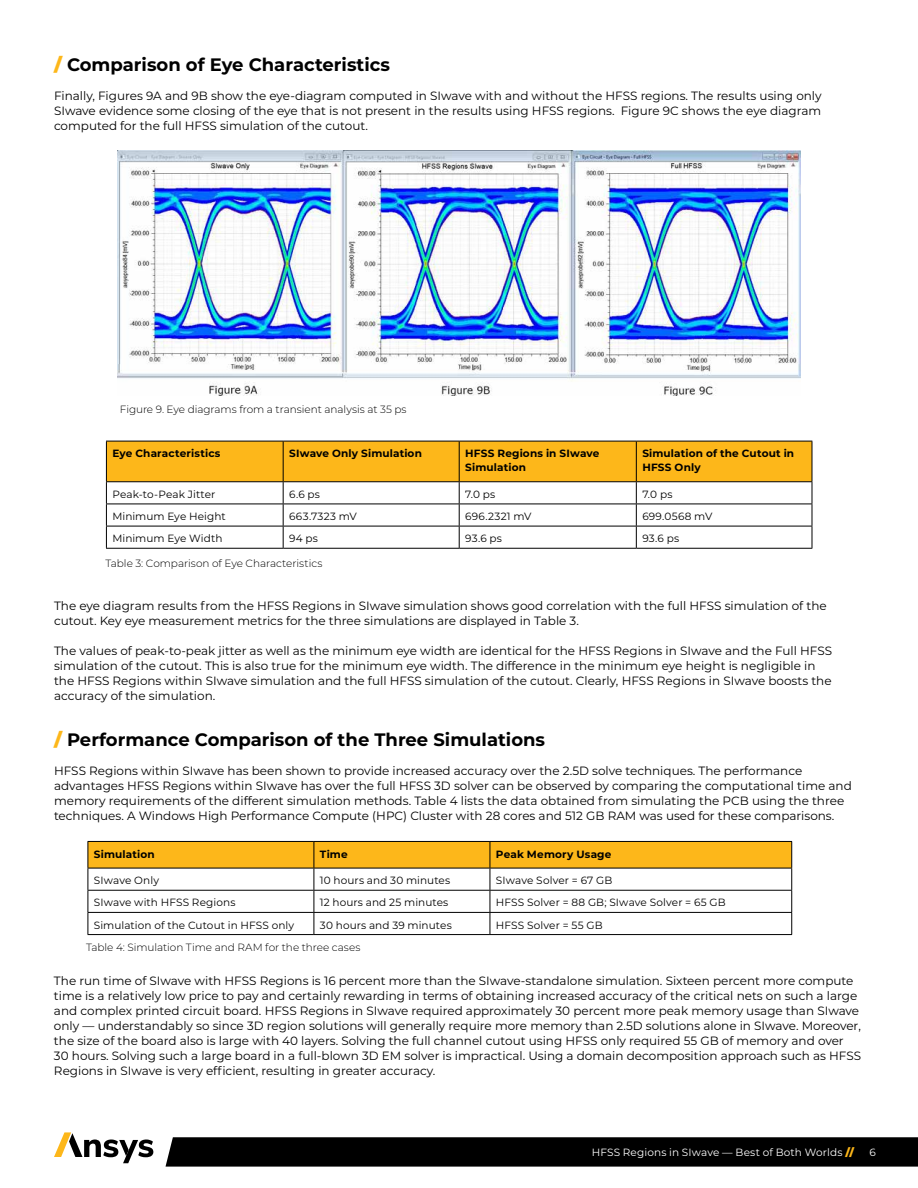
<style>
.page{position:relative;width:918px;height:1188px;background:#fff}
.page>*{position:absolute;margin:0;border:0;box-sizing:border-box;transform-origin:0 0}
.t1{font:700 18px "Montserrat";color:#000}
.t2{font:12px/15px "Montserrat";color:#000}
.t3{font:10.5px "Montserrat";letter-spacing:.01em;color:#000}
.t4{font:300 10.5px "Montserrat";color:#000}
.t5{font:700 10.5px/13.5px "Montserrat";letter-spacing:.015em;color:#000}
.t6{font:10.5px "Montserrat";letter-spacing:.01em;color:#fff}
.t7{font:10.5px "Montserrat";letter-spacing:.03em;color:#000}
.s1{font-weight:900;color:#fdb71a}
</style>
<div class="page">
<svg style="left:166px;top:1137px;width:752px;height:30px;background:#060606"></svg>
<svg style="left:54px;top:1132px;width:99px;height:31px"></svg>
<img style="left:118px;top:151px;width:682px;height:244px">
<svg style="left:106px;top:441px;width:707px;height:107px"></svg>
<hr style="left:106px;top:548px;width:177px;height:1px;background:#000">
<hr style="left:283px;top:548px;width:176px;height:1px;background:#000">
<hr style="left:459px;top:548px;width:177px;height:1px;background:#000">
<hr style="left:636px;top:548px;width:176px;height:1px;background:#000">
<svg style="left:88px;top:841px;width:704px;height:93px"></svg>
<hr style="left:88px;top:934px;width:226px;height:1px;background:#000">
<hr style="left:314px;top:934px;width:176px;height:1px;background:#000">
<hr style="left:490px;top:934px;width:302px;height:1px;background:#000">
<h1 class="t1" style="left:54px;top:52px;width:338px"><span class="s1">/</span> Comparison of Eye Characteristics</h1>
<p class="t2" style="left:54px;top:88px;width:769px;text-align:justify">Finally, Figures 9A and 9B show the eye-diagram computed in SIwave with and without the HFSS regions. The results using only SIwave evidence some closing of the eye that is not present in the results using HFSS regions. Figure 9C shows the eye diagram computed for the full HFSS simulation of the cutout.</p>
<p class="t4" style="left:120px;top:402px;width:288px">Figure 9. Eye diagrams from a transient analysis at 35 ps</p>
<p class="t5" style="left:112px;top:446px;width:109px">Eye Characteristics</p>
<p class="t5" style="left:289px;top:446px;width:134px">SIwave Only Simulation</p>
<p class="t5" style="left:465px;top:446px;width:136px">HFSS Regions in SIwave<br>Simulation</p>
<p class="t5" style="left:642px;top:446px;width:153px">Simulation of the Cutout in<br>HFSS Only</p>
<p class="t3" style="left:112px;top:487px;width:104px">Peak-to-Peak Jitter</p>
<p class="t3" style="left:289px;top:487px;width:32px">6.6 ps</p>
<p class="t3" style="left:465px;top:487px;width:32px">7.0 ps</p>
<p class="t3" style="left:642px;top:487px;width:32px">7.0 ps</p>
<p class="t3" style="left:112px;top:509px;width:115px">Minimum Eye Height</p>
<p class="t7" style="left:289px;top:509px;width:69px">663.7323 mV</p>
<p class="t3" style="left:465px;top:509px;width:68px">696.2321 mV</p>
<p class="t3" style="left:642px;top:509px;width:72px">699.0568 mV</p>
<p class="t3" style="left:112px;top:531px;width:112px">Minimum Eye Width</p>
<p class="t3" style="left:289px;top:531px;width:30px">94 ps</p>
<p class="t3" style="left:465px;top:531px;width:38px">93.6 ps</p>
<p class="t3" style="left:642px;top:531px;width:38px">93.6 ps</p>
<p class="t4" style="left:106px;top:556px;width:218px">Table 3: Comparison of Eye Characteristics</p>
<p class="t2" style="left:54px;top:598px;width:774px">The eye diagram results from the HFSS Regions in SIwave simulation shows good correlation with the full HFSS simulation of the cutout. Key eye measurement metrics for the three simulations are displayed in Table 3.</p>
<p class="t2" style="left:54px;top:643px;width:780px">The values of peak-to-peak jitter as well as the minimum eye width are identical for the HFSS Regions in SIwave and the Full HFSS simulation of the cutout. This is also true for the minimum eye width. The difference in the minimum eye height is negligible in the HFSS Regions within SIwave simulation and the full HFSS simulation of the cutout. Clearly, HFSS Regions in SIwave boosts the accuracy of the simulation.</p>
<h1 class="t1" style="left:54px;top:727px;width:493px"><span class="s1">/</span> Performance Comparison of the Three Simulations</h1>
<p class="t2" style="left:54px;top:763px;width:799px">HFSS Regions within SIwave has been shown to provide increased accuracy over the 2.5D solve techniques. The performance advantages HFSS Regions within SIwave has over the full HFSS 3D solver can be observed by comparing the computational time and memory requirements of the different simulation methods. Table 4 lists the data obtained from simulating the PCB using the three techniques. A Windows High Performance Compute (HPC) Cluster with 28 cores and 512 GB RAM was used for these comparisons.</p>
<p class="t5" style="left:94px;top:847px;width:62px">Simulation</p>
<p class="t5" style="left:320px;top:847px;width:29px">Time</p>
<p class="t5" style="left:496px;top:847px;width:117px">Peak Memory Usage</p>
<p class="t3" style="left:94px;top:873px;width:67px">SIwave Only</p>
<p class="t3" style="left:320px;top:873px;width:132px">10 hours and 30 minutes</p>
<p class="t3" style="left:496px;top:873px;width:118px">SIwave Solver = 67 GB</p>
<p class="t3" style="left:94px;top:895px;width:143px">SIwave with HFSS Regions</p>
<p class="t3" style="left:320px;top:895px;width:130px">12 hours and 25 minutes</p>
<p class="t3" style="left:496px;top:895px;width:231px">HFSS Solver = 88 GB; SIwave Solver = 65 GB</p>
<p class="t3" style="left:94px;top:918px;width:202px">Simulation of the Cutout in HFSS only</p>
<p class="t3" style="left:320px;top:918px;width:133px">30 hours and 39 minutes</p>
<p class="t3" style="left:496px;top:918px;width:108px">HFSS Solver = 55 GB</p>
<p class="t4" style="left:86px;top:940px;width:276px">Table 4: Simulation Time and RAM for the three cases</p>
<p class="t2" style="left:54px;top:973px;width:809px">The run time of SIwave with HFSS Regions is 16 percent more than the SIwave-standalone simulation. Sixteen percent more compute time is a relatively low price to pay and certainly rewarding in terms of obtaining increased accuracy of the critical nets on such a large and complex printed circuit board. HFSS Regions in SIwave required approximately 30 percent more peak memory usage than SIwave only — understandably so since 3D region solutions will generally require more memory than 2.5D solutions alone in SIwave. Moreover, the size of the board also is large with 40 layers. Solving the full channel cutout using HFSS only required 55 GB of memory and over 30 hours. Solving such a large board in a full-blown 3D EM solver is impractical. Using a domain decomposition approach such as HFSS Regions in SIwave is very efficient, resulting in greater accuracy.</p>
<p class="t6" style="left:592px;top:1145px;width:264px">HFSS Regions in SIwave — Best of Both Worlds <span class="s1">//</span></p>
<p class="t6" style="left:869px;top:1145px;width:8px">6</p>
</div>
